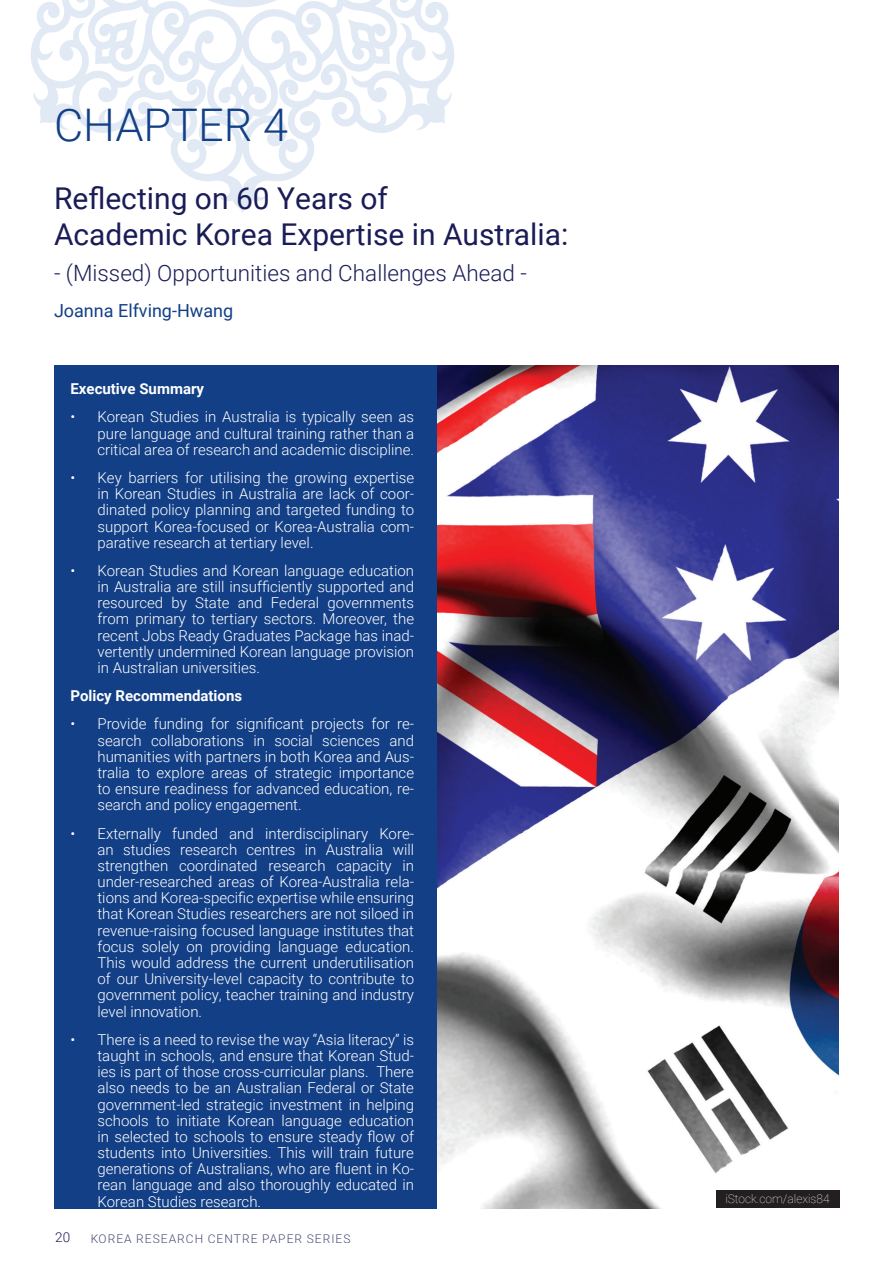
<style>
.page{position:relative;width:893px;height:1263px;background:#fff}
.page>*{position:absolute;margin:0;border:0;box-sizing:border-box;transform-origin:0 0}
.t1{font:300 45px "Roboto";color:#123f86}
.t2{font:30px/36px "Roboto";color:#1a1c57}
.t3{font:300 22.5px "Roboto";color:#1a1c57}
.t4{font:18px "Roboto";color:#123f86}
.t5{font:300 15px/16.2px "Roboto";color:#fff;text-align:justify}
.t6{font:700 15px "Roboto";color:#fff}
.t7{font:300 13.5px "Roboto";color:#1a1c57}
.t8{font:300 12px "Roboto";letter-spacing:.085em;color:#1a1c57}
</style>
<div class="page">
<div style="left:54px;top:366px;width:383px;height:843px;background:#123f86"></div>
<svg style="left:31px;top:39px;width:424px;height:174px"></svg>
<svg style="left:34px;top:0;width:417px;height:129px"></svg>
<svg style="left:148px;top:0;width:189px;height:7px"></svg>
<img style="left:437px;top:366px;width:402px;height:843px">
<div style="left:716px;top:1191px;width:123px;height:17px;background:#231f20"></div>
<h1 class="t1" style="left:54px;top:93px;width:236px">CHAPTER 4</h1>
<h2 class="t2" style="left:54px;top:179px;width:516px">Reflecting on 60 Years of<br>Academic Korea Expertise in Australia:</h2>
<h3 class="t3" style="left:54px;top:257px;width:474px">- (Missed) Opportunities and Challenges Ahead -</h3>
<p class="t4" style="left:54px;top:298px;width:181px">Joanna Elfving-Hwang</p>
<p class="t6" style="left:70px;top:378px;width:135px">Executive Summary</p>
<p class="t5" style="left:98px;top:408px;width:318px;text-indent:-27px">• Korean Studies in Australia is typically seen as pure language and cultural training rather than a critical area of research and academic discipline.</p>
<p class="t5" style="left:97px;top:469px;width:318px;text-indent:-27px">• Key barriers for utilising the growing expertise in Korean Studies in Australia are lack of coor&shy;dinated policy planning and targeted funding to support Korea-focused or Korea-Australia com&shy;parative research at tertiary level.</p>
<p class="t5" style="left:97px;top:562px;width:318px;text-indent:-27px">• Korean Studies and Korean language education in Australia are still insufficiently supported and resourced by State and Federal governments from primary to tertiary sectors. Moreover, the recent Jobs Ready Graduates Package has inad&shy;vertently undermined Korean language provision in Australian universities.</p>
<p class="t6" style="left:70px;top:685px;width:173px">Policy Recommendations</p>
<p class="t5" style="left:97px;top:715px;width:318px;text-indent:-27px">• Provide funding for significant projects for re&shy;search collaborations in social sciences and humanities with partners in both Korea and Aus&shy;tralia to explore areas of strategic importance to ensure readiness for advanced education, re&shy;search and policy engagement.</p>
<p class="t5" style="left:97px;top:824px;width:318px;text-indent:-27px">• Externally funded and interdisciplinary Kore&shy;an studies research centres in Australia will strengthen coordinated research capacity in under-researched areas of Korea-Australia rela&shy;tions and Korea-specific expertise while ensuring that Korean Studies researchers are not siloed in revenue-raising focused language institutes that focus solely on providing language education.<br>This would address the current underutilisation of our University-level capacity to contribute to government policy, teacher training and industry level innovation.</p>
<p class="t5" style="left:97px;top:1031px;width:318px;text-indent:-27px">• There is a need to revise the way “Asia literacy” is taught in schools, and ensure that Korean Stud&shy;ies is part of those cross-curricular plans. There also needs to be an Australian Federal or State government-led strategic investment in helping schools to initiate Korean language education in selected to schools to ensure steady flow of students into Universities. This will train future generations of Australians, who are fluent in Ko&shy;rean language and also thoroughly educated in Korean Studies research.</p>
<p class="t7" style="left:55px;top:1228px;width:17px">20</p>
<p class="t8" style="left:90px;top:1230px;width:262px">KOREA RESEARCH CENTRE PAPER SERIES</p>
</div>
